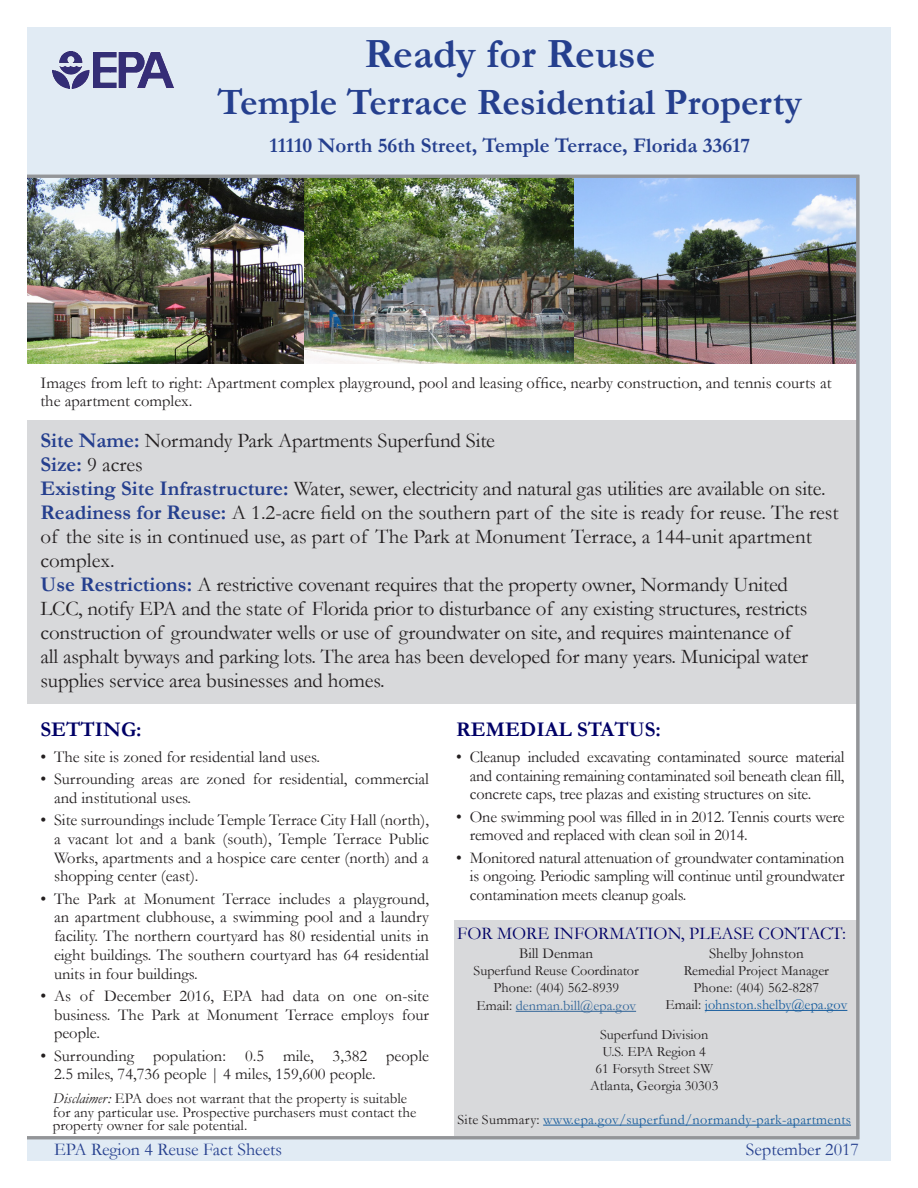
<style>
.page{position:relative;width:918px;height:1188px;background:#fff}
.page>*{position:absolute;margin:0;border:0;box-sizing:border-box;transform-origin:0 0}
.t1{font:700 42px "Garamond";color:#253f8e}
.t2{font:700 37.5px "Garamond";color:#253f8e}
.t3{font:21px/24px "Garamond";letter-spacing:-.01em;color:#231f20}
.t4{font:700 21px "Garamond";color:#253f8e}
.t5{font:700 21px "Garamond";color:#006}
.t6{font:18px "Garamond";color:#253f8e}
.t7{font:18px "Garamond";color:#006}
.t8{font:16.5px/18.8px "Garamond";color:#231f20;text-align:justify}
.t9{font:15px/13.5px "Garamond";color:#231f20}
.t10{font:14.25px "Garamond";color:#231f20}
.t11{font:14.25px "Garamond";letter-spacing:.02em;color:#175d9e}
.t12{font:14.25px "Garamond";color:#175d9e}
.t13{font:14.25px "Garamond";color:#369}
.s1{font-weight:700;color:#253f8e}
.s2{font-style:italic}
.s3{color:#231f20}
</style>
<div class="page">
<img style="left:27px;top:27px;width:864px;height:1134px">
<img style="left:53px;top:52px;width:123px;height:37px">
<div style="left:27px;top:420px;width:830px;height:284px;background:#d8d9db"></div>
<div style="left:454px;top:920px;width:402px;height:216px;background:#d8d9db"></div>
<hr style="left:516px;top:1011px;width:120px;height:1px;background:#369">
<hr style="left:705px;top:1010px;width:142px;height:1px;background:#175d9e">
<hr style="left:543px;top:1125px;width:308px;height:1px;background:#175d9e">
<p class="t1" style="left:364px;top:26px;width:292px">Ready for Reuse</p>
<p class="t2" style="left:218px;top:77px;width:586px">Temple Terrace Residential Property</p>
<p class="t4" style="left:269px;top:131px;width:483px">11110 North 56th Street, Temple Terrace, Florida 33617</p>
<p class="t8" style="left:40px;top:373px;width:793px;line-height:18px">Images from left to right: Apartment complex playground, pool and leasing office, nearby construction, and tennis courts at the apartment complex.</p>
<p class="t3" style="left:40px;top:428px;width:456px"><span class="s1">Site Name:</span> Normandy Park Apartments Superfund Site</p>
<p class="t3" style="left:40px;top:452px;width:104px"><span class="s1">Size:</span> 9 acres</p>
<p class="t3" style="left:40px;top:476px;width:787px"><span class="s1">Existing Site Infrastructure:</span> Water, sewer, electricity and natural gas utilities are available on site.</p>
<p class="t3" style="left:40px;top:500px;width:800px"><span class="s1">Readiness for Reuse:</span> A 1.2-acre field on the southern part of the site is ready for reuse. The rest of the site is in continued use, as part of The Park at Monument Terrace, a 144-unit apartment complex.</p>
<p class="t3" style="left:40px;top:572px;width:769px"><span class="s1">Use Restrictions:</span> A restrictive covenant requires that the property owner, Normandy United LCC, notify EPA and the state of Florida prior to disturbance of any existing structures, restricts construction of groundwater wells or use of groundwater on site, and requires maintenance of all asphalt byways and parking lots. The area has been developed for many years. Municipal water supplies service area businesses and homes.</p>
<p class="t5" style="left:40px;top:715px;width:103px">SETTING:</p>
<p class="t8" style="left:40px;top:747px;width:281px">• The site is zoned for residential land uses.</p>
<p class="t8" style="left:54px;top:769px;width:377px;text-indent:-14px">• Surrounding areas are zoned for residential, commercial and institutional uses.</p>
<p class="t8" style="left:54px;top:810px;width:377px;text-indent:-14px">• Site surroundings include Temple Terrace City Hall (north), a vacant lot and a bank (south), Temple Terrace Public Works, apartments and a hospice care center (north) and a shopping center (east).</p>
<p class="t8" style="left:54px;top:889px;width:377px;text-indent:-14px">• The Park at Monument Terrace includes a playground, an apartment clubhouse, a swimming pool and a laundry facility. The northern courtyard has 80 residential units in eight buildings. The southern courtyard has 64 residential units in four buildings.</p>
<p class="t8" style="left:54px;top:986px;width:377px;text-indent:-14px">• As of December 2016, EPA had data on one on-site business. The Park at Monument Terrace employs four people.</p>
<p class="t8" style="left:54px;top:1046px;width:376px;text-indent:-14px">• Surrounding population: 0.5 mile, 3,382 people<br>2.5 miles, 74,736 people | 4 miles, 159,600 people.</p>
<p class="t9" style="left:53px;top:1091px;width:365px"><span class="s2">Disclaimer:</span> EPA does not warrant that the property is suitable for any particular use. Prospective purchasers must contact the property owner for sale potential.</p>
<p class="t5" style="left:456px;top:715px;width:206px">REMEDIAL STATUS:</p>
<p class="t8" style="left:470px;top:747px;width:376px;text-indent:-14px">• Cleanup included excavating contaminated source material and containing remaining contaminated soil beneath clean fill, concrete caps, tree plazas and existing structures on site.</p>
<p class="t8" style="left:470px;top:807px;width:376px;text-indent:-14px">• One swimming pool was filled in in 2012. Tennis courts were removed and replaced with clean soil in 2014.</p>
<p class="t8" style="left:470px;top:848px;width:376px;text-indent:-14px">• Monitored natural attenuation of groundwater contamination is ongoing. Periodic sampling will continue until groundwater contamination meets cleanup goals.</p>
<p class="t7" style="left:457px;top:921px;width:390px">FOR MORE INFORMATION, PLEASE CONTACT:</p>
<p class="t9" style="left:519px;top:946px;width:76px">Bill Denman</p>
<p class="t10" style="left:474px;top:961px;width:167px">Superfund Reuse Coordinator</p>
<p class="t10" style="left:493px;top:978px;width:127px">Phone: (404) 562-8939</p>
<p class="t13" style="left:476px;top:996px;width:161px"><span class="s3">Email:</span> denman.bill@epa.gov</p>
<p class="t9" style="left:709px;top:946px;width:96px">Shelby Johnston</p>
<p class="t10" style="left:684px;top:961px;width:147px">Remedial Project Manager</p>
<p class="t10" style="left:694px;top:978px;width:127px">Phone: (404) 562-8287</p>
<p class="t12" style="left:665px;top:995px;width:183px"><span class="s3">Email:</span> johnston.shelby@epa.gov</p>
<p class="t10" style="left:600px;top:1025px;width:110px">Superfund Division</p>
<p class="t10" style="left:603px;top:1042px;width:105px">U.S. EPA Region 4</p>
<p class="t10" style="left:596px;top:1059px;width:119px">61 Forsyth Street SW</p>
<p class="t10" style="left:590px;top:1076px;width:130px">Atlanta, Georgia 30303</p>
<p class="t11" style="left:458px;top:1110px;width:395px"><span class="s3">Site Summary:</span> www.epa.gov/superfund/normandy-park-apartments</p>
<p class="t6" style="left:54px;top:1137px;width:230px">EPA Region 4 Reuse Fact Sheets</p>
<p class="t6" style="left:746px;top:1137px;width:115px">September 2017</p>
</div>
